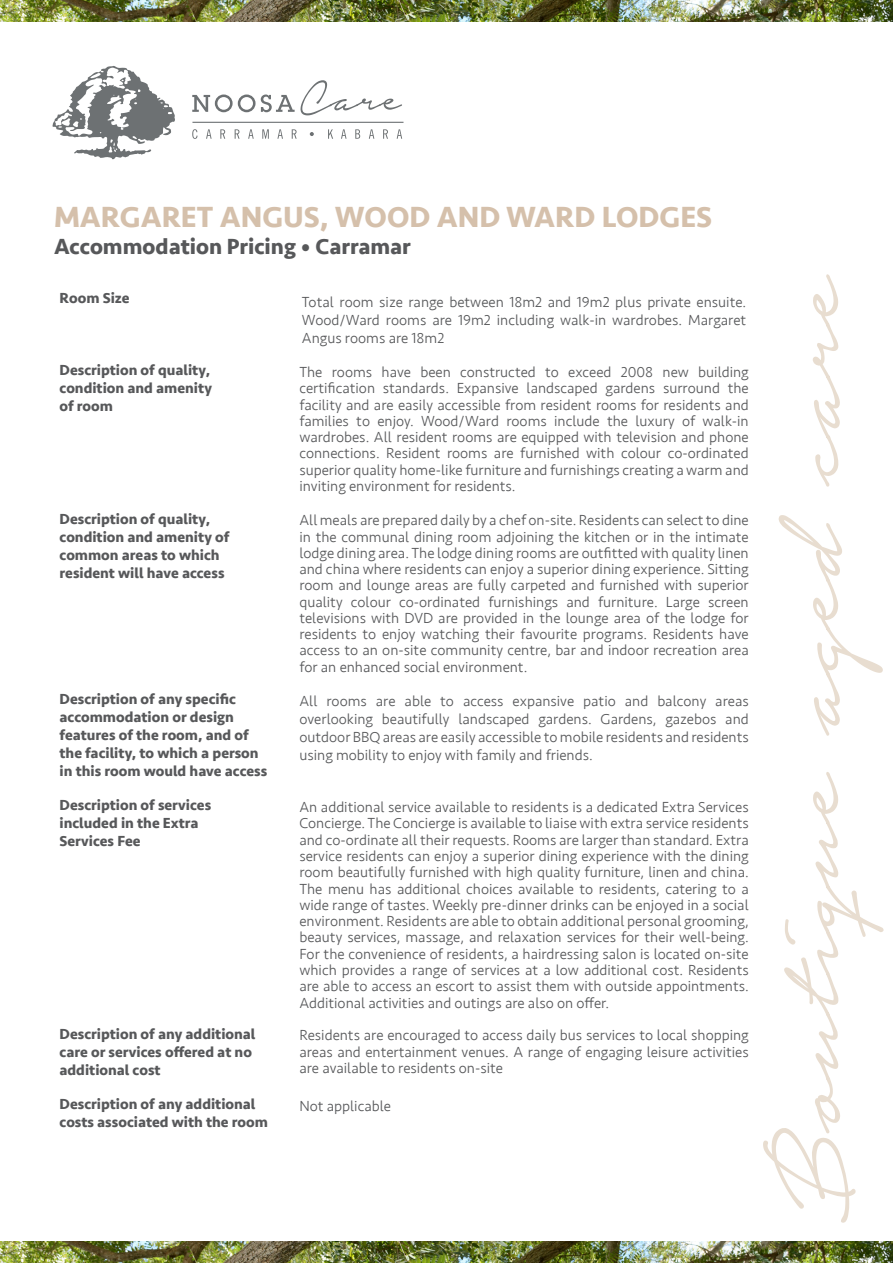
<style>
.page{position:relative;width:893px;height:1263px;background:#fff}
.page>*{position:absolute;margin:0;border:0;box-sizing:border-box;transform-origin:0 0}
.t1{font:700 30px "Seravek";color:#d5c0ab}
.t2{font:700 22.5px "Seravek";color:#57585a}
.t3{font:300 15px/16.4px "Seravek";color:#57585a;text-align:justify}
.t4{font:700 15px/18px "Seravek";color:#57585a}
</style>
<div class="page">
<svg style="left:192px;top:80px;width:210px;height:35px"></svg>
<svg style="left:52px;top:66px;width:123px;height:93px"></svg>
<hr style="left:192px;top:122px;width:211px;height:1px;background:#6d7173">
<svg style="left:192px;top:129px;width:5px;height:10px"></svg>
<svg style="left:206px;top:129px;width:6px;height:10px"></svg>
<svg style="left:220px;top:129px;width:5px;height:10px"></svg>
<svg style="left:235px;top:129px;width:5px;height:10px"></svg>
<svg style="left:248px;top:129px;width:6px;height:10px"></svg>
<svg style="left:262px;top:129px;width:7px;height:10px"></svg>
<svg style="left:277px;top:129px;width:6px;height:10px"></svg>
<svg style="left:292px;top:129px;width:5px;height:10px"></svg>
<svg style="left:328px;top:129px;width:5px;height:10px"></svg>
<svg style="left:341px;top:129px;width:6px;height:10px"></svg>
<svg style="left:355px;top:129px;width:5px;height:10px"></svg>
<svg style="left:369px;top:129px;width:5px;height:10px"></svg>
<svg style="left:383px;top:129px;width:5px;height:10px"></svg>
<svg style="left:397px;top:129px;width:5px;height:10px"></svg>
<svg style="left:310px;top:132px;width:4px;height:4px"></svg>
<svg style="left:763px;top:274px;width:121px;height:949px"></svg>
<img style="left:0;top:0;width:893px;height:22px">
<img style="left:0;top:1241px;width:893px;height:22px">
<p class="t1" style="left:54px;top:193px;width:660px">MARGARET ANGUS, WOOD AND WARD LODGES</p>
<p class="t2" style="left:54px;top:229px;width:358px">Accommodation Pricing • Carramar</p>
<p class="t4" style="left:60px;top:289px;width:72px">Room Size</p>
<p class="t3" style="left:302px;top:294px;width:446px;line-height:18px">Total room size range between 18m2 and 19m2 plus private ensuite.<br>Wood/Ward rooms are 19m2 including walk-in wardrobes. Margaret Angus rooms are 18m2</p>
<p class="t4" style="left:60px;top:361px;width:152px">Description of quality,</p>
<p class="t4" style="left:60px;top:379px;width:154px">condition and amenity</p>
<p class="t4" style="left:60px;top:397px;width:55px">of room</p>
<p class="t3" style="left:299px;top:364px;width:451px">The rooms have been constructed to exceed 2008 new building certification standards. Expansive landscaped gardens surround the facility and are easily accessible from resident rooms for residents and families to enjoy. Wood/Ward rooms include the luxury of walk-in wardrobes. All resident rooms are equipped with television and phone connections. Resident rooms are furnished with colour co-ordinated superior quality home-like furniture and furnishings creating a warm and inviting environment for residents.</p>
<p class="t4" style="left:60px;top:509px;width:171px">Description of quality, condition and amenity of common areas to which resident will have access</p>
<p class="t3" style="left:299px;top:512px;width:451px">All meals are prepared daily by a chef on-site. Residents can select to dine in the communal dining room adjoining the kitchen or in the intimate lodge dining area. The lodge dining rooms are outfitted with quality linen and china where residents can enjoy a superior dining experience. Sitting room and lounge areas are fully carpeted and furnished with superior quality colour co-ordinated furnishings and furniture. Large screen televisions with DVD are provided in the lounge area of the lodge for residents to enjoy watching their favourite programs. Residents have access to an on-site community centre, bar and indoor recreation area for an enhanced social environment.</p>
<p class="t4" style="left:60px;top:690px;width:209px">Description of any specific accommodation or design features of the room, and of the facility, to which a person in this room would have access</p>
<p class="t3" style="left:299px;top:692px;width:451px;line-height:18px">All rooms are able to access expansive patio and balcony areas overlooking beautifully landscaped gardens. Gardens, gazebos and outdoor BBQ areas are easily accessible to mobile residents and residents using mobility to enjoy with family and friends.</p>
<p class="t4" style="left:60px;top:796px;width:153px">Description of services included in the Extra<br>Services Fee</p>
<p class="t3" style="left:299px;top:799px;width:451px">An additional service available to residents is a dedicated Extra Services Concierge. The Concierge is available to liaise with extra service residents and co-ordinate all their requests. Rooms are larger than standard. Extra service residents can enjoy a superior dining experience with the dining room beautifully furnished with high quality furniture, linen and china.<br>The menu has additional choices available to residents, catering to a wide range of tastes. Weekly pre-dinner drinks can be enjoyed in a social environment. Residents are able to obtain additional personal grooming, beauty services, massage, and relaxation services for their well-being.<br>For the convenience of residents, a hairdressing salon is located on-site which provides a range of services at a low additional cost. Residents are able to access an escort to assist them with outside appointments.<br>Additional activities and outings are also on offer.</p>
<p class="t4" style="left:60px;top:1024px;width:197px">Description of any additional care or services offered at no additional cost</p>
<p class="t3" style="left:299px;top:1027px;width:451px">Residents are encouraged to access daily bus services to local shopping areas and entertainment venues. A range of engaging leisure activities are available to residents on-site</p>
<p class="t4" style="left:60px;top:1094px;width:210px">Description of any additional costs associated with the room</p>
<p class="t3" style="left:299px;top:1098px;width:93px">Not applicable</p>
</div>
